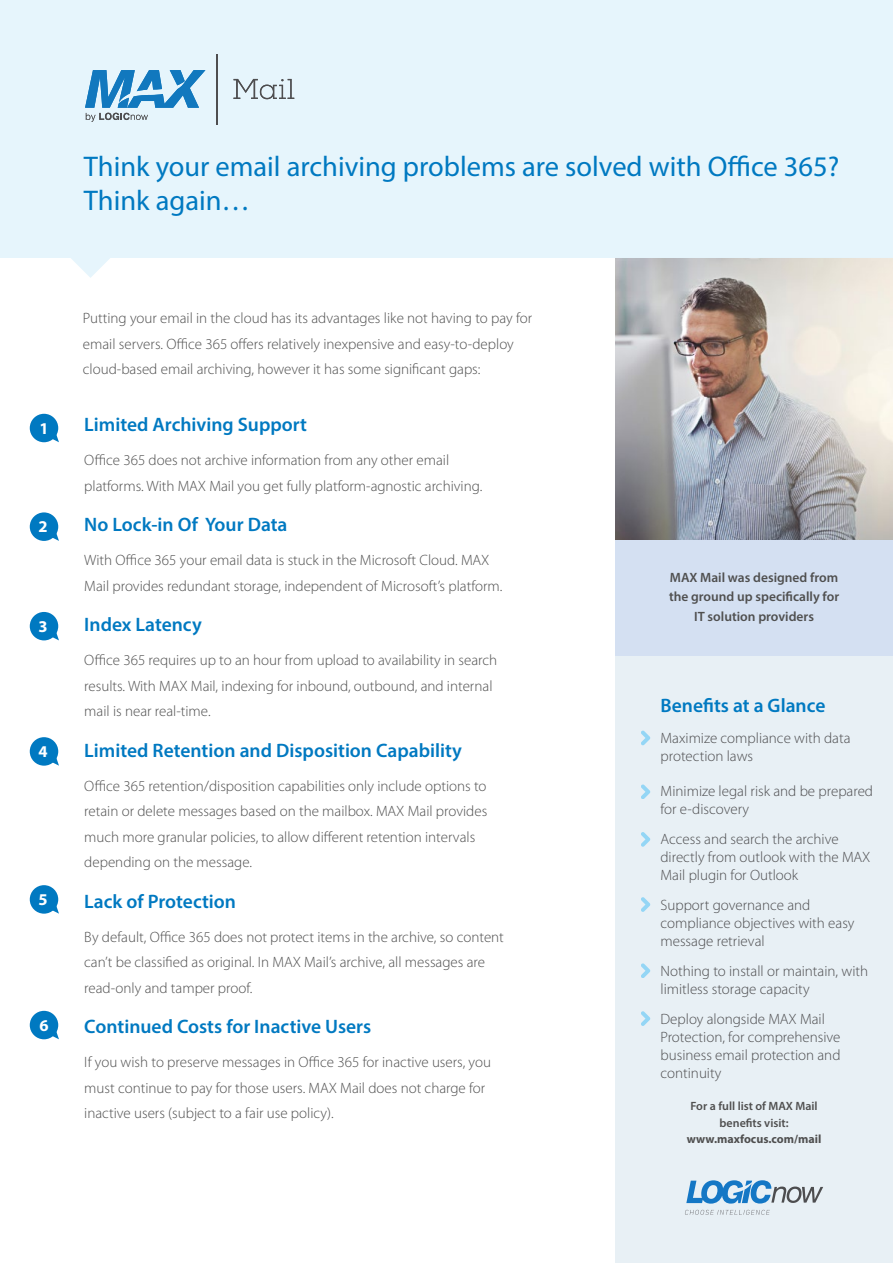
<style>
.page{position:relative;width:893px;height:1263px;background:#fff}
.page>*{position:absolute;margin:0;border:0;box-sizing:border-box;transform-origin:0 0}
.t1{font:28.5px/34.5px "Myriad Pro";color:#0079c1}
.t2{font:600 19.5px "Myriad Pro";color:#0079c1}
.t3{font:700 16.5px "Myriad Pro";color:#fff}
.t4{font:300 15px/25.5px "Myriad Pro";color:#4f4f4f}
.t5{font:300 15px/18px "Myriad Pro";color:#4d4d4f}
.t6{font:600 13.5px/19.5px "Myriad Pro";color:#4f4f4f;text-align:center}
.t7{font:600 12px/16.2px "Myriad Pro";color:#4f4f4f;text-align:center}
.t8{font:700 12px "Myriad Pro";color:#4f4f4f}
</style>
<div class="page">
<img style="left:615px;top:258px;width:278px;height:282px">
<div style="left:615px;top:540px;width:278px;height:723px;background:#e8f0f5"></div>
<div style="left:615px;top:540px;width:278px;height:116px;background:#d4e0f2"></div>
<svg style="left:641px;top:730px;width:9px;height:15px"></svg>
<svg style="left:641px;top:784px;width:9px;height:15px"></svg>
<svg style="left:641px;top:832px;width:9px;height:14px"></svg>
<svg style="left:641px;top:897px;width:9px;height:15px"></svg>
<svg style="left:641px;top:963px;width:9px;height:15px"></svg>
<svg style="left:641px;top:1011px;width:9px;height:15px"></svg>
<svg style="left:71px;top:258px;width:39px;height:20px"></svg>
<div style="left:0;top:0;width:893px;height:258px;background:#e6f5fc"></div>
<svg style="left:48px;top:422px;width:11px;height:20px"></svg>
<div style="left:30px;top:414px;width:28px;height:28px;background:#0079c1;border-radius:50%"></div>
<svg style="left:48px;top:521px;width:11px;height:20px"></svg>
<div style="left:30px;top:512px;width:28px;height:29px;background:#0079c1;border-radius:50%"></div>
<svg style="left:48px;top:620px;width:11px;height:20px"></svg>
<div style="left:30px;top:612px;width:28px;height:28px;background:#0079c1;border-radius:50%"></div>
<svg style="left:50px;top:746px;width:9px;height:20px"></svg>
<div style="left:30px;top:737px;width:28px;height:29px;background:#0079c1;border-radius:50%"></div>
<svg style="left:50px;top:894px;width:9px;height:20px"></svg>
<div style="left:30px;top:885px;width:28px;height:29px;background:#0079c1;border-radius:50%"></div>
<svg style="left:48px;top:1019px;width:11px;height:20px"></svg>
<div style="left:30px;top:1011px;width:28px;height:28px;background:#0079c1;border-radius:50%"></div>
<hr style="left:216px;top:54px;width:2px;height:70px;background:#4e4e50">
<svg style="left:85px;top:70px;width:120px;height:52px"></svg>
<svg style="left:233px;top:79px;width:61px;height:20px"></svg>
<svg style="left:686px;top:1180px;width:137px;height:23px"></svg>
<svg style="left:685px;top:1210px;width:85px;height:5px"></svg>
<h1 class="t1" style="left:84px;top:149px;width:757px">Think your email archiving problems are solved with Office 365?<br>Think again…</h1>
<p class="t3" style="left:39px;top:417px;width:11px">1</p>
<p class="t3" style="left:38px;top:516px;width:11px">2</p>
<p class="t3" style="left:38px;top:615px;width:11px">3</p>
<p class="t3" style="left:38px;top:741px;width:11px">4</p>
<p class="t3" style="left:38px;top:889px;width:11px">5</p>
<p class="t3" style="left:39px;top:1014px;width:11px">6</p>
<p class="t4" style="left:83px;top:306px;width:451px">Putting your email in the cloud has its advantages like not having to pay for email servers. Office 365 offers relatively inexpensive and easy-to-deploy cloud-based email archiving, however it has some significant gaps:</p>
<h2 class="t2" style="left:84px;top:412px;width:224px">Limited Archiving Support</h2>
<p class="t4" style="left:84px;top:448px;width:400px">Office 365 does not archive information from any other email platforms. With MAX Mail you get fully platform-agnostic archiving.</p>
<h2 class="t2" style="left:84px;top:512px;width:205px">No Lock-in Of Your Data</h2>
<p class="t4" style="left:84px;top:548px;width:420px">With Office 365 your email data is stuck in the Microsoft Cloud. MAX<br>Mail provides redundant storage, independent of Microsoft’s platform.</p>
<h2 class="t2" style="left:84px;top:612px;width:119px">Index Latency</h2>
<p class="t4" style="left:84px;top:648px;width:414px">Office 365 requires up to an hour from upload to availability in search results. With MAX Mail, indexing for inbound, outbound, and internal mail is near real-time.</p>
<h2 class="t2" style="left:84px;top:738px;width:379px">Limited Retention and Disposition Capability</h2>
<p class="t4" style="left:84px;top:773px;width:405px">Office 365 retention/disposition capabilities only include options to retain or delete messages based on the mailbox. MAX Mail provides much more granular policies, to allow different retention intervals depending on the message.</p>
<h2 class="t2" style="left:84px;top:889px;width:153px">Lack of Protection</h2>
<p class="t4" style="left:84px;top:924px;width:421px">By default, Office 365 does not protect items in the archive, so content can’t be classified as original. In MAX Mail’s archive, all messages are read-only and tamper proof.</p>
<h2 class="t2" style="left:84px;top:1014px;width:289px">Continued Costs for Inactive Users</h2>
<p class="t4" style="left:84px;top:1049px;width:408px">If you wish to preserve messages in Office 365 for inactive users, you must continue to pay for those users. MAX Mail does not charge for inactive users (subject to a fair use policy).</p>
<p class="t6" style="left:669px;top:567px;width:172px">MAX Mail was designed from the ground up specifically for<br>IT solution providers</p>
<h2 class="t2" style="left:660px;top:693px;width:166px">Benefits at a Glance</h2>
<p class="t5" style="left:660px;top:729px;width:192px">Maximize compliance with data protection laws</p>
<p class="t5" style="left:660px;top:782px;width:214px">Minimize legal risk and be prepared for e-discovery</p>
<p class="t5" style="left:660px;top:830px;width:211px">Access and search the archive directly from outlook with the MAX<br>Mail plugin for Outlook</p>
<p class="t5" style="left:660px;top:896px;width:196px">Support governance and compliance objectives with easy message retrieval</p>
<p class="t5" style="left:660px;top:962px;width:209px">Nothing to install or maintain, with limitless storage capacity</p>
<p class="t5" style="left:660px;top:1010px;width:182px">Deploy alongside MAX Mail<br>Protection, for comprehensive business email protection and continuity</p>
<p class="t7" style="left:690px;top:1098px;width:129px">For a full list of MAX Mail benefits visit:</p>
<p class="t8" style="left:687px;top:1131px;width:136px">www.maxfocus.com/mail</p>
</div>
